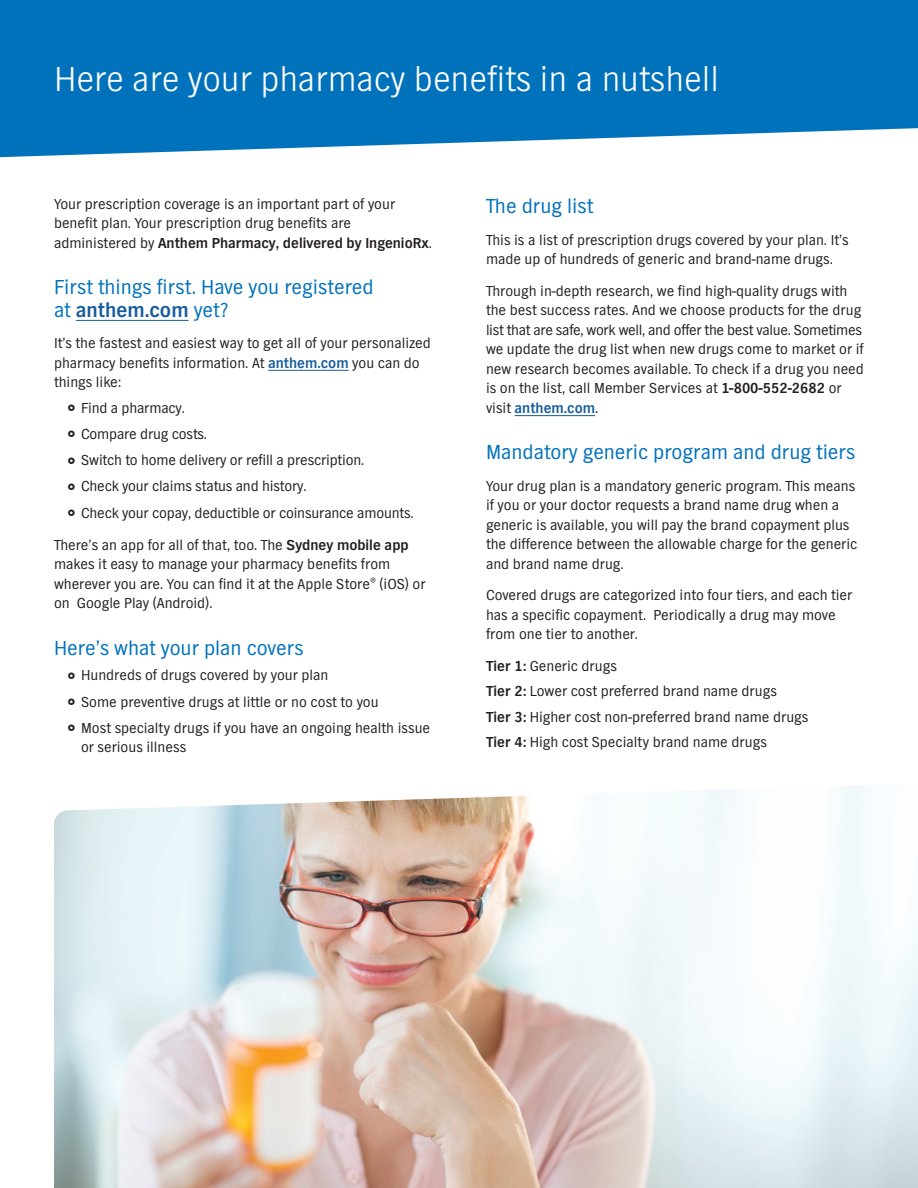
<style>
.page{position:relative;width:918px;height:1188px;background:#fff}
.page>*{position:absolute;margin:0;border:0;box-sizing:border-box;transform-origin:0 0}
.t1{font:300 36px "TV Nord EF";color:#fff}
.t2{font:21px/22.5px "TV Nord EF";color:#0072bc}
.t3{font:15px/19.5px "TV Nord EF";color:#231f20}
.s1{font-weight:700}
.s2{font-weight:700;color:#175d9e}
</style>
<div class="page">
<hr style="left:76px;top:320px;width:113px;height:1px;background:#175d9e">
<hr style="left:268px;top:370px;width:81px;height:1px;background:#175d9e">
<hr style="left:515px;top:415px;width:80px;height:1px;background:#175d9e">
<svg style="left:0;top:0;width:918px;height:157px;background:#167ec2"></svg>
<img style="left:54px;top:785px;width:864px;height:403px">
<h2 class="t1" style="left:54px;top:59px;width:666px">Here are your pharmacy benefits in a nutshell</h2>
<p class="t3" style="left:54px;top:194px;width:380px">Your prescription coverage is an important part of your benefit plan. Your prescription drug benefits are administered by <span class="s1">Anthem Pharmacy, delivered by IngenioRx</span>.</p>
<h3 class="t2" style="left:54px;top:276px;width:321px">First things first. Have you registered at <span class="s2">anthem.com</span> yet?</h3>
<p class="t3" style="left:54px;top:333px;width:378px">It’s the fastest and easiest way to get all of your personalized pharmacy benefits information. At <span class="s2">anthem.com</span> you can do things like:</p>
<p class="t3" style="left:81px;top:398px;width:106px">Find a pharmacy.</p>
<p class="t3" style="left:81px;top:424px;width:128px">Compare drug costs.</p>
<p class="t3" style="left:81px;top:450px;width:285px">Switch to home delivery or refill a prescription.</p>
<p class="t3" style="left:81px;top:476px;width:227px">Check your claims status and history.</p>
<p class="t3" style="left:81px;top:503px;width:334px">Check your copay, deductible or coinsurance amounts.</p>
<p class="t3" style="left:54px;top:535px;width:373px">There’s an app for all of that, too. The <span class="s1">Sydney mobile app </span>makes it easy to manage your pharmacy benefits from wherever you are. You can find it at the Apple Store<sup>®</sup> (iOS) or on Google Play (Android).</p>
<h3 class="t2" style="left:54px;top:636px;width:251px">Here’s what your plan covers</h3>
<p class="t3" style="left:81px;top:665px;width:249px">Hundreds of drugs covered by your plan</p>
<p class="t3" style="left:81px;top:692px;width:299px">Some preventive drugs at little or no cost to you</p>
<p class="t3" style="left:81px;top:718px;width:351px">Most specialty drugs if you have an ongoing health issue or serious illness</p>
<h3 class="t2" style="left:486px;top:195px;width:109px">The drug list</h3>
<p class="t3" style="left:486px;top:230px;width:364px">This is a list of prescription drugs covered by your plan. It’s made up of hundreds of generic and brand-name drugs.</p>
<p class="t3" style="left:486px;top:281px;width:379px">Through in-depth research, we find high-quality drugs with the best success rates. And we choose products for the drug list that are safe, work well, and offer the best value. Sometimes we update the drug list when new drugs come to market or if new research becomes available. To check if a drug you need is on the list, call Member Services at <span class="s1">1-800-552-2682</span> or visit <span class="s2">anthem.com</span>.</p>
<h3 class="t2" style="left:486px;top:441px;width:371px">Mandatory generic program and drug tiers</h3>
<p class="t3" style="left:486px;top:476px;width:373px">Your drug plan is a mandatory generic program. This means if you or your doctor requests a brand name drug when a generic is available, you will pay the brand copayment plus the difference between the allowable charge for the generic and brand name drug.</p>
<p class="t3" style="left:486px;top:586px;width:368px">Covered drugs are categorized into four tiers, and each tier has a specific copayment. Periodically a drug may move from one tier to another.</p>
<p class="t3" style="left:486px;top:656px;width:132px"><span class="s1">Tier 1:</span> Generic drugs</p>
<p class="t3" style="left:486px;top:682px;width:292px"><span class="s1">Tier 2:</span> Lower cost preferred brand name drugs</p>
<p class="t3" style="left:486px;top:707px;width:324px"><span class="s1">Tier 3:</span> Higher cost non-preferred brand name drugs</p>
<p class="t3" style="left:486px;top:733px;width:282px"><span class="s1">Tier 4:</span> High cost Specialty brand name drugs</p>
</div>
